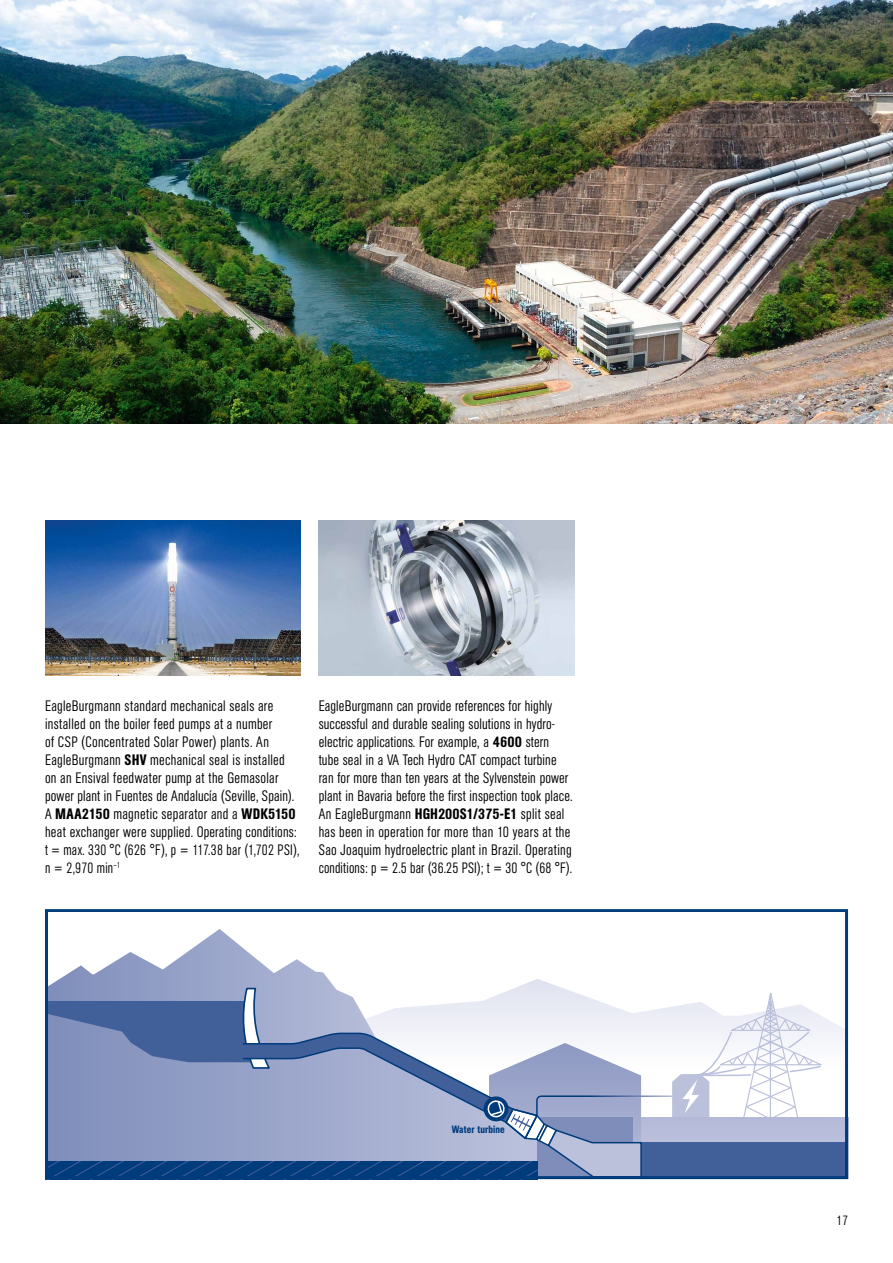
<style>
.page{position:relative;width:893px;height:1263px;background:#fff}
.page>*{position:absolute;margin:0;border:0;box-sizing:border-box;transform-origin:0 0}
.t1{font:300 condensed 15px/18px "AG Book Pro";letter-spacing:.015em;color:#000}
.t2{font:300 condensed 13.5px "AG Book Pro";color:#000}
.t3{font:500 condensed 10.5px "AG Book Pro";letter-spacing:.01em;color:#003b7c}
.s1{font-weight:500}
</style>
<div class="page">
<img style="left:0;top:0;width:893px;height:423px">
<svg style="left:45px;top:909px;width:803px;height:270px"></svg>
<img style="left:319px;top:520px;width:255px;height:155px">
<img style="left:45px;top:520px;width:256px;height:155px">
<svg style="left:45px;top:987px;width:778px;height:192px"></svg>
<p class="t1" style="left:45px;top:697px;width:256px">EagleBurgmann standard mechanical seals are installed on the boiler feed pumps at a number<br>of CSP (Concentrated Solar Power) plants. An EagleBurgmann <span class="s1">SHV</span> mechanical seal is installed on an Ensival feedwater pump at the Gemasolar power plant in Fuentes de Andalucía (Seville, Spain).<br>A <span class="s1">MAA2150</span> magnetic separator and a <span class="s1">WDK5150 </span>heat exchanger were supplied. Operating conditions: t = max. 330 °C (626 °F), p = 117.38 bar (1,702 PSI), n = 2,970 min<sup>–1</sup></p>
<p class="t1" style="left:319px;top:697px;width:256px">EagleBurgmann can provide references for highly successful and durable sealing solutions in hydro&shy;electric applications. For example, a <span class="s1">4600</span> stern tube seal in a VA Tech Hydro CAT compact turbine ran for more than ten years at the Sylvenstein power plant in Bavaria before the first inspection took place.<br>An EagleBurgmann <span class="s1">HGH200S1/375-E1</span> split seal has been in operation for more than 10 years at the Sao Joaquim hydroelectric plant in Brazil. Operating conditions: p = 2.5 bar (36.25 PSI); t = 30 °C (68 °F).</p>
<p class="t3" style="left:452px;top:1122px;width:54px">Water turbine</p>
<p class="t2" style="left:837px;top:1212px;width:13px">17</p>
</div>
